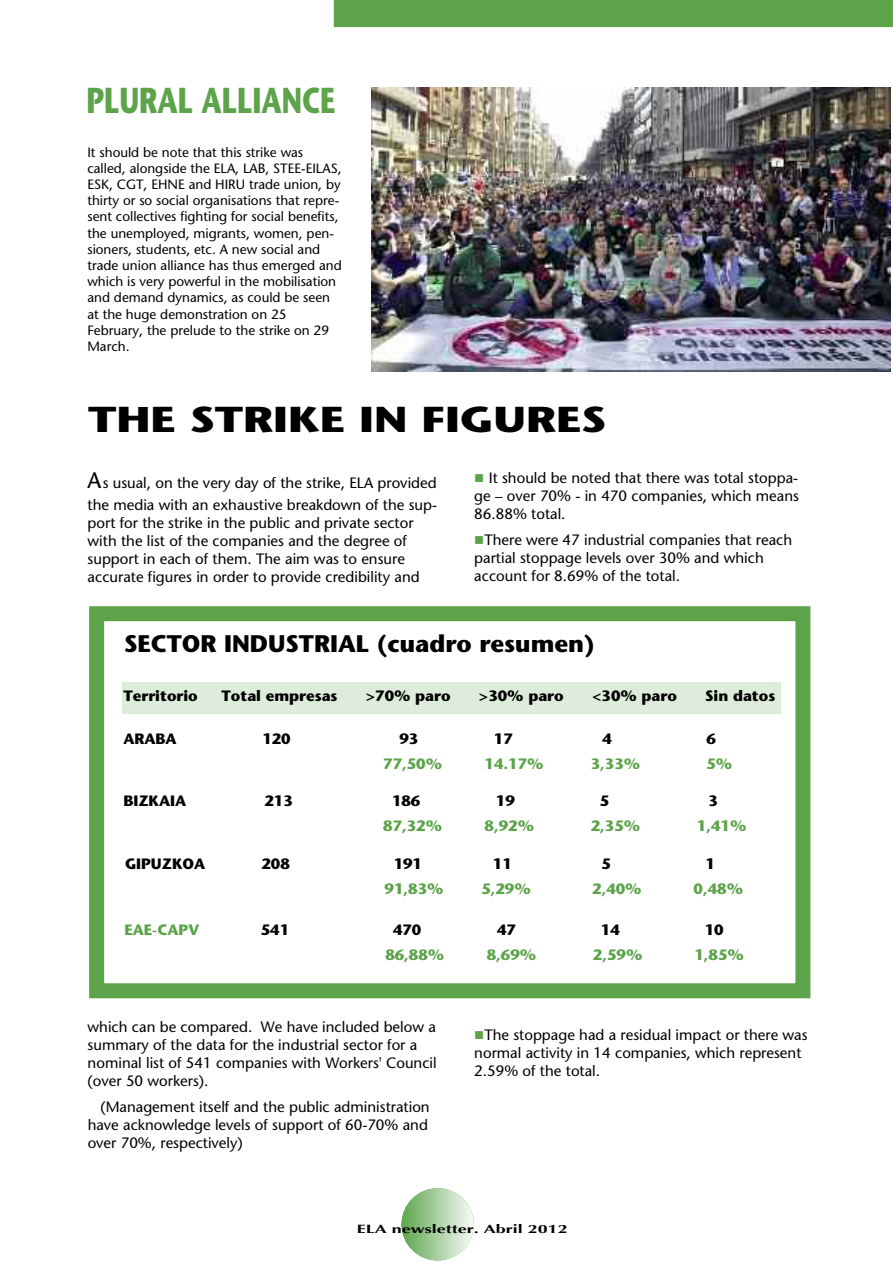
<style>
.page{position:relative;width:893px;height:1263px;background:#fff}
.page>*{position:absolute;margin:0;border:0;box-sizing:border-box;transform-origin:0 0}
.t1{font:700 36px "Stone Sans";color:#000;scale:1.25 1}
.t2{font:700 36px "Stone Sans";color:#5ca34a;scale:.76 1}
.t3{font:700 24px "Stone Sans";color:#000}
.t4{font:15px/18px "Stone Sans";color:#000}
.t5{font:700 15px "Stone Sans";color:#000}
.t6{font:700 15px "Stone Sans";color:#5ca34a}
.t7{font:13.5px/16.2px "Stone Sans";color:#000}
.t8{font:700 12px "Optima";color:#000;scale:1.5 1}
.s1{font-size:22.5px}
.s2{color:#5ca34a}
</style>
<div class="page">
<div style="left:401px;top:1188px;width:73px;height:72px;background:linear-gradient(to right,#60a54f,#f7fbf7);border-radius:50%"></div>
<div style="left:334px;top:0;width:559px;height:27px;background:#5ca34a"></div>
<img style="left:372px;top:88px;width:519px;height:284px">
<div style="left:89px;top:606px;width:721px;height:392px;border:15px solid #5ca34a"></div>
<div style="left:122px;top:682px;width:659px;height:31px;background:#deeddb"></div>
<h1 class="t2" style="left:87px;top:87px;width:329px">PLURAL ALLIANCE</h1>
<p class="t7" style="left:87px;top:145px;width:256px">It should be note that this strike was called, alongside the ELA, LAB, STEE-EILAS, ESK, CGT, EHNE and HIRU trade union, by thirty or so social organisations that repre&shy;sent collectives fighting for social benefits, the unemployed, migrants, women, pen&shy;sioners, students, etc. A new social and trade union alliance has thus emerged and which is very powerful in the mobilisation and demand dynamics, as could be seen at the huge demonstration on 25<br>February, the prelude to the strike on 29<br>March.</p>
<h1 class="t1" style="left:88px;top:406px;width:416px">THE STRIKE IN FIGURES</h1>
<p class="t4" style="left:88px;top:474px;width:351px;line-height:21.5px"><span class="s1">A</span>s usual, on the very day of the strike, ELA provided the media with an exhaustive breakdown of the sup-</p>
<p class="t4" style="left:88px;top:515px;width:334px">port for the strike in the public and private sector with the list of the companies and the degree of support in each of them. The aim was to ensure accurate figures in order to provide credibility and</p>
<p class="t4" style="left:474px;top:470px;width:326px;text-align:justify"><span class="s2">■</span> It should be noted that there was total stoppa&shy;ge – over 70% - in 470 companies, which means 86.88% total.</p>
<p class="t4" style="left:474px;top:532px;width:319px"><span class="s2">■</span>There were 47 industrial companies that reach partial stoppage levels over 30% and which account for 8.69% of the total.</p>
<h2 class="t3" style="left:124px;top:634px;width:472px">SECTOR INDUSTRIAL (cuadro resumen)</h2>
<p class="t5" style="left:123px;top:690px;width:76px">Territorio</p>
<p class="t5" style="left:221px;top:690px;width:118px">Total empresas</p>
<p class="t5" style="left:366px;top:690px;width:86px">&gt;70% paro</p>
<p class="t5" style="left:479px;top:690px;width:86px">&gt;30% paro</p>
<p class="t5" style="left:592px;top:690px;width:86px">&lt;30% paro</p>
<p class="t5" style="left:705px;top:690px;width:72px">Sin datos</p>
<p class="t5" style="left:123px;top:733px;width:55px">ARABA</p>
<p class="t5" style="left:262px;top:733px;width:30px">120</p>
<p class="t5" style="left:399px;top:733px;width:20px">93</p>
<p class="t5" style="left:494px;top:733px;width:20px">17</p>
<p class="t5" style="left:603px;top:733px;width:11px">4</p>
<p class="t5" style="left:706px;top:733px;width:11px">6</p>
<p class="t6" style="left:383px;top:758px;width:60px">77,50%</p>
<p class="t6" style="left:485px;top:758px;width:60px">14.17%</p>
<p class="t6" style="left:591px;top:758px;width:51px">3,33%</p>
<p class="t6" style="left:706px;top:758px;width:27px">5%</p>
<p class="t5" style="left:123px;top:794px;width:65px">BIZKAIA</p>
<p class="t5" style="left:264px;top:794px;width:30px">213</p>
<p class="t5" style="left:392px;top:794px;width:30px">186</p>
<p class="t5" style="left:496px;top:794px;width:20px">19</p>
<p class="t5" style="left:600px;top:794px;width:11px">5</p>
<p class="t5" style="left:708px;top:794px;width:11px">3</p>
<p class="t6" style="left:383px;top:820px;width:60px">87,32%</p>
<p class="t6" style="left:485px;top:820px;width:51px">8,92%</p>
<p class="t6" style="left:591px;top:820px;width:51px">2,35%</p>
<p class="t6" style="left:697px;top:820px;width:51px">1,41%</p>
<p class="t5" style="left:125px;top:858px;width:82px">GIPUZKOA</p>
<p class="t5" style="left:261px;top:858px;width:30px">208</p>
<p class="t5" style="left:394px;top:858px;width:30px">191</p>
<p class="t5" style="left:493px;top:858px;width:20px">11</p>
<p class="t5" style="left:602px;top:858px;width:11px">5</p>
<p class="t5" style="left:705px;top:858px;width:11px">1</p>
<p class="t6" style="left:385px;top:883px;width:60px">91,83%</p>
<p class="t6" style="left:481px;top:883px;width:51px">5,29%</p>
<p class="t6" style="left:592px;top:883px;width:51px">2,40%</p>
<p class="t6" style="left:694px;top:883px;width:51px">0,48%</p>
<p class="t6" style="left:124px;top:924px;width:76px">EAE-CAPV</p>
<p class="t5" style="left:261px;top:924px;width:30px">541</p>
<p class="t5" style="left:393px;top:924px;width:30px">470</p>
<p class="t5" style="left:497px;top:924px;width:20px">47</p>
<p class="t5" style="left:601px;top:924px;width:20px">14</p>
<p class="t5" style="left:705px;top:924px;width:20px">10</p>
<p class="t6" style="left:385px;top:949px;width:60px">86,88%</p>
<p class="t6" style="left:487px;top:949px;width:51px">8,69%</p>
<p class="t6" style="left:593px;top:949px;width:51px">2,59%</p>
<p class="t6" style="left:694px;top:949px;width:51px">1,85%</p>
<p class="t4" style="left:88px;top:1019px;width:351px">which can be compared. We have included below a summary of the data for the industrial sector for a nominal list of 541 companies with Workers' Council (over 50 workers).</p>
<p class="t4" style="left:88px;top:1099px;width:344px;text-align:justify;text-indent:13px">(Management itself and the public administration have acknowledge levels of support of 60-70% and over 70%, respectively)</p>
<p class="t4" style="left:474px;top:1027px;width:335px"><span class="s2">■</span>The stoppage had a residual impact or there was normal activity in 14 companies, which represent<br>2.59% of the total.</p>
<p class="t8" style="left:357px;top:1222px;width:142px">ELA newsletter. Abril 2012</p>
</div>
